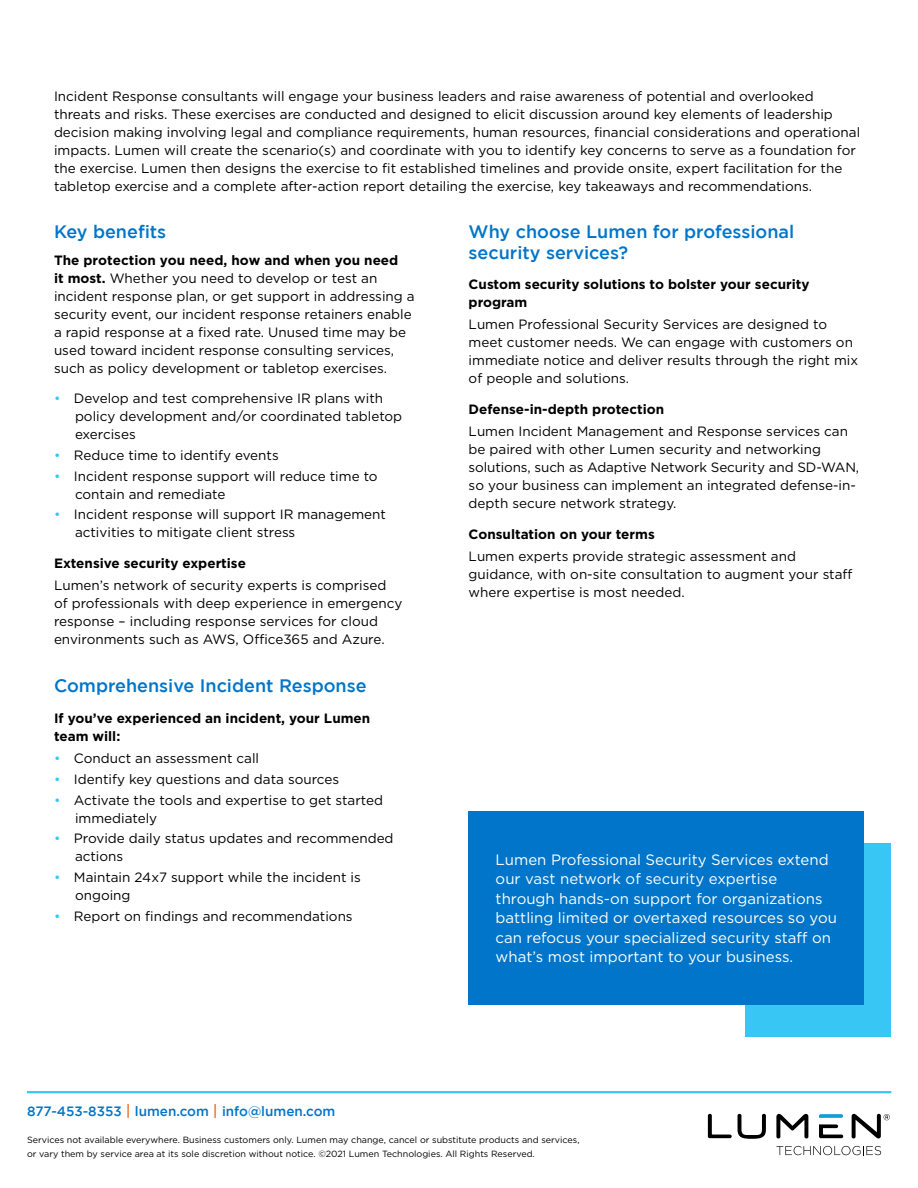
<style>
.page{position:relative;width:918px;height:1188px;background:#fff}
.page>*{position:absolute;margin:0;border:0;box-sizing:border-box;transform-origin:0 0}
.t1{font:500 18px/21px "Gotham";color:#0075c9}
.t2{font:15px/19.5px "Gotham";color:#fff}
.t3{font:13.5px/18px "Gotham";color:#000}
.t4{font:700 13.5px/18px "Gotham";color:#000}
.t5{font:500 13.5px "Gotham";color:#0075c9}
.t6{font:9px/13.5px "Gotham";color:#000}
.s1{font-weight:700}
.s2{color:#38c6f4}
.s3{font-size:15px;color:#e77528}
</style>
<div class="page">
<hr style="left:27px;top:1091px;width:864px;height:2px;background:#38c6f4">
<svg style="left:708px;top:1114px;width:24px;height:24px"></svg>
<svg style="left:738px;top:1114px;width:28px;height:25px"></svg>
<svg style="left:776px;top:1114px;width:32px;height:24px"></svg>
<svg style="left:819px;top:1114px;width:24px;height:4px"></svg>
<svg style="left:819px;top:1124px;width:24px;height:14px"></svg>
<svg style="left:852px;top:1114px;width:38px;height:24px"></svg>
<svg style="left:776px;top:1146px;width:105px;height:9px"></svg>
<div style="left:746px;top:843px;width:145px;height:193px;background:#38c6f4"></div>
<div style="left:469px;top:811px;width:395px;height:193px;background:#0075c9"></div>
<p class="t3" style="left:54px;top:87px;width:808px">Incident Response consultants will engage your business leaders and raise awareness of potential and overlooked threats and risks. These exercises are conducted and designed to elicit discussion around key elements of leadership decision making involving legal and compliance requirements, human resources, financial considerations and operational impacts. Lumen will create the scenario(s) and coordinate with you to identify key concerns to serve as a foundation for the exercise. Lumen then designs the exercise to fit established timelines and provide onsite, expert facilitation for the tabletop exercise and a complete after-action report detailing the exercise, key takeaways and recommendations.</p>
<h1 class="t1" style="left:54px;top:220px;width:114px">Key benefits</h1>
<p class="t3" style="left:54px;top:251px;width:362px"><span class="s1">The protection you need, how and when you need<br>it most.</span> Whether you need to develop or test an incident response plan, or get support in addressing a security event, our incident response retainers enable a rapid response at a fixed rate. Unused time may be used toward incident response consulting services, such as policy development or tabletop exercises.</p>
<p class="t3" style="left:75px;top:389px;width:329px;text-indent:-21px"><span class="s2">•</span> Develop and test comprehensive IR plans with policy development and/or coordinated tabletop exercises</p>
<p class="t3" style="left:54px;top:446px;width:226px"><span class="s2">•</span> Reduce time to identify events</p>
<p class="t3" style="left:75px;top:467px;width:304px;text-indent:-21px"><span class="s2">•</span> Incident response support will reduce time to contain and remediate</p>
<p class="t3" style="left:75px;top:505px;width:312px;text-indent:-21px"><span class="s2">•</span> Incident response will support IR management activities to mitigate client stress</p>
<p class="t4" style="left:54px;top:554px;width:194px">Extensive security expertise</p>
<p class="t3" style="left:54px;top:576px;width:350px">Lumen’s network of security experts is comprised of professionals with deep experience in emergency response – including response services for cloud environments such as AWS, Office365 and Azure.</p>
<h1 class="t1" style="left:54px;top:675px;width:314px">Comprehensive Incident Response</h1>
<p class="t4" style="left:54px;top:709px;width:318px">If you’ve experienced an incident, your Lumen team will:</p>
<p class="t3" style="left:54px;top:749px;width:207px"><span class="s2">•</span> Conduct an assessment call</p>
<p class="t3" style="left:54px;top:770px;width:287px"><span class="s2">•</span> Identify key questions and data sources</p>
<p class="t3" style="left:75px;top:790px;width:310px;text-indent:-21px"><span class="s2">•</span> Activate the tools and expertise to get started immediately</p>
<p class="t3" style="left:75px;top:829px;width:320px;text-indent:-21px"><span class="s2">•</span> Provide daily status updates and recommended actions</p>
<p class="t3" style="left:75px;top:868px;width:287px;text-indent:-21px"><span class="s2">•</span> Maintain 24x7 support while the incident is ongoing</p>
<p class="t3" style="left:54px;top:907px;width:300px"><span class="s2">•</span> Report on findings and recommendations</p>
<h1 class="t1" style="left:469px;top:220px;width:327px">Why choose Lumen for professional security services?</h1>
<p class="t4" style="left:469px;top:275px;width:342px">Custom security solutions to bolster your security program</p>
<p class="t3" style="left:469px;top:315px;width:391px">Lumen Professional Security Services are designed to meet customer needs. We can engage with customers on immediate notice and deliver results through the right mix of people and solutions.</p>
<p class="t4" style="left:469px;top:400px;width:197px">Defense-in-depth protection</p>
<p class="t3" style="left:469px;top:422px;width:392px">Lumen Incident Management and Response services can be paired with other Lumen security and networking solutions, such as Adaptive Network Security and SD-WAN, so your business can implement an integrated defense-in&shy;depth secure network strategy.</p>
<p class="t4" style="left:469px;top:524px;width:188px">Consultation on your terms</p>
<p class="t3" style="left:469px;top:547px;width:385px">Lumen experts provide strategic assessment and guidance, with on-site consultation to augment your staff where expertise is most needed.</p>
<p class="t2" style="left:496px;top:850px;width:343px">Lumen Professional Security Services extend our vast network of security expertise through hands-on support for organizations battling limited or overtaxed resources so you can refocus your specialized security staff on what’s most important to your business.</p>
<p class="t5" style="left:27px;top:1104px;width:310px">877-453-8353 <span class="s3">|</span> lumen.com <span class="s3">|</span> info@lumen.com</p>
<p class="t6" style="left:27px;top:1133px;width:554px">Services not available everywhere. Business customers only. Lumen may change, cancel or substitute products and services, or vary them by service area at its sole discretion without notice. ©2021 Lumen Technologies. All Rights Reserved.</p>
</div>
